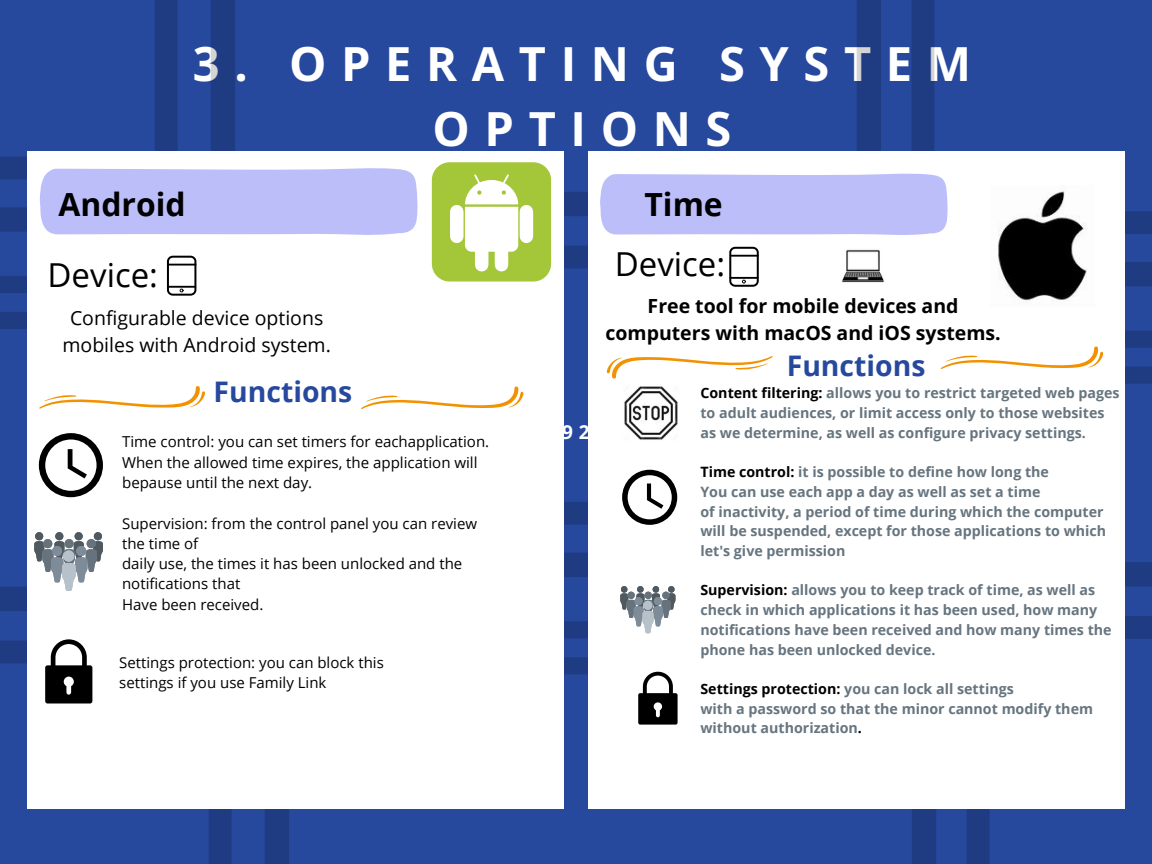
<style>
.page{position:relative;width:1152px;height:864px;background:#26499e}
.page>*{position:absolute;margin:0;border:0;box-sizing:border-box;transform-origin:0 0}
.t1{font:700 47.1px/65.7px "Open Sans";letter-spacing:.31em;color:#fff;text-align:center}
.t2{font:33px "Open Sans";color:#000}
.t3{font:700 31.95px "Open Sans";color:#000}
.t4{font:700 28.35px "Open Sans";color:#26499e}
.t5{font:700 19.5px "Open Sans";color:#000}
.t6{font:19.5px "Open Sans";color:#000}
.t7{font:700 19.05px "Open Sans";color:#fff}
.t8{font:15px/20.2px "Open Sans";color:#000}
.t9{font:700 14.25px/19.6px "Open Sans";color:#66757f}
.s1{color:#000}
</style>
<div class="page">
<svg style="left:564px;top:246px;width:24px;height:279px"></svg>
<svg style="left:0;top:276px;width:27px;height:53px"></svg>
<svg style="left:0;top:587px;width:289px;height:277px"></svg>
<svg style="left:0;top:640px;width:235px;height:224px"></svg>
<svg style="left:857px;top:0;width:54px;height:152px"></svg>
<svg style="left:911px;top:0;width:241px;height:234px"></svg>
<svg style="left:912px;top:562px;width:240px;height:302px"></svg>
<svg style="left:967px;top:616px;width:185px;height:248px"></svg>
<div style="left:588px;top:152px;width:537px;height:657px;background:#fff"></div>
<div style="left:27px;top:152px;width:537px;height:657px;background:#fff"></div>
<svg style="left:0;top:0;width:418px;height:235px"></svg>
<hr style="left:167px;top:264px;width:30px;height:2px;background:#000">
<svg style="left:167px;top:256px;width:29px;height:40px"></svg>
<svg style="left:39px;top:386px;width:166px;height:23px"></svg>
<svg style="left:361px;top:386px;width:163px;height:23px"></svg>
<svg style="left:39px;top:433px;width:64px;height:64px"></svg>
<svg style="left:34px;top:532px;width:69px;height:59px"></svg>
<div style="left:63px;top:550px;width:11px;height:12px;background:#b7c1c9;border-radius:50%"></div>
<svg style="left:45px;top:639px;width:47px;height:64px"></svg>
<svg style="left:432px;top:162px;width:119px;height:120px"></svg>
<div style="left:600px;top:173px;width:348px;height:62px;background:#bcbefa"></div>
<img style="left:998px;top:186px;width:89px;height:76px">
<svg style="left:729px;top:247px;width:30px;height:40px"></svg>
<img style="left:842px;top:249px;width:42px;height:34px">
<svg style="left:940px;top:262px;width:212px;height:122px"></svg>
<svg style="left:606px;top:356px;width:167px;height:23px"></svg>
<svg style="left:622px;top:470px;width:55px;height:55px"></svg>
<svg style="left:564px;top:553px;width:114px;height:172px"></svg>
<div style="left:643px;top:601px;width:9px;height:9px;background:#b7c1c9;border-radius:50%"></div>
<img style="left:624px;top:386px;width:54px;height:54px">
<p class="t1" style="left:193px;top:30px;width:780px">3. OPERATING SYSTEM<br>OPTIONS</p>
<p class="t3" style="left:58px;top:182px;width:129px">Android</p>
<p class="t2" style="left:48px;top:252px;width:112px">Device:</p>
<p class="t6" style="left:70px;top:305px;width:255px">Configurable device options</p>
<p class="t6" style="left:62px;top:332px;width:270px">mobiles with Android system.</p>
<p class="t4" style="left:214px;top:371px;width:140px">Functions</p>
<p class="t8" style="left:122px;top:431px;width:369px">Time control: you can set timers for eachapplication.<br>When the allowed time expires, the application will bepause until the next day.</p>
<p class="t8" style="left:122px;top:513px;width:357px">Supervision: from the control panel you can review the time of</p>
<p class="t8" style="left:122px;top:553px;width:342px">daily use, the times it has been unlocked and the notifications that</p>
<p class="t8" style="left:122px;top:594px;width:143px">Have been received.</p>
<p class="t8" style="left:119px;top:652px;width:266px">Settings protection: you can block this</p>
<p class="t8" style="left:119px;top:672px;width:209px">settings if you use Family Link</p>
<p class="t3" style="left:644px;top:182px;width:80px">Time</p>
<p class="t2" style="left:615px;top:240px;width:112px">Device:</p>
<p class="t5" style="left:648px;top:293px;width:312px">Free tool for mobile devices and</p>
<p class="t5" style="left:605px;top:320px;width:397px">computers with macOS and iOS systems.</p>
<p class="t4" style="left:787px;top:346px;width:140px">Functions</p>
<p class="t9" style="left:700px;top:383px;width:421px"><span class="s1">Content filtering:</span> allows you to restrict targeted web pages</p>
<p class="t9" style="left:700px;top:403px;width:406px">to adult audiences, or limit access only to those websites</p>
<p class="t9" style="left:700px;top:422px;width:387px">as we determine, as well as configure privacy settings.</p>
<p class="t9" style="left:700px;top:462px;width:350px"><span class="s1">Time control:</span> it is possible to define how long the</p>
<p class="t9" style="left:700px;top:482px;width:341px">You can use each app a day as well as set a time</p>
<p class="t9" style="left:700px;top:501px;width:405px">of inactivity, a period of time during which the computer</p>
<p class="t9" style="left:700px;top:521px;width:407px">will be suspended, except for those applications to which</p>
<p class="t9" style="left:700px;top:541px;width:146px">let's give permission</p>
<p class="t9" style="left:700px;top:580px;width:396px"><span class="s1">Supervision:</span> allows you to keep track of time, as well as</p>
<p class="t9" style="left:700px;top:600px;width:398px">check in which applications it has been used, how many</p>
<p class="t9" style="left:700px;top:620px;width:413px">notifications have been received and how many times the phone has been unlocked device.</p>
<p class="t9" style="left:700px;top:679px;width:315px"><span class="s1">Settings protection:</span> you can lock all settings</p>
<p class="t9" style="left:700px;top:698px;width:394px">with a password so that the minor cannot modify them without authorization<span class="s1">.</span></p>
<p class="t7" style="left:545px;top:419px;width:63px">1920</p>
</div>
